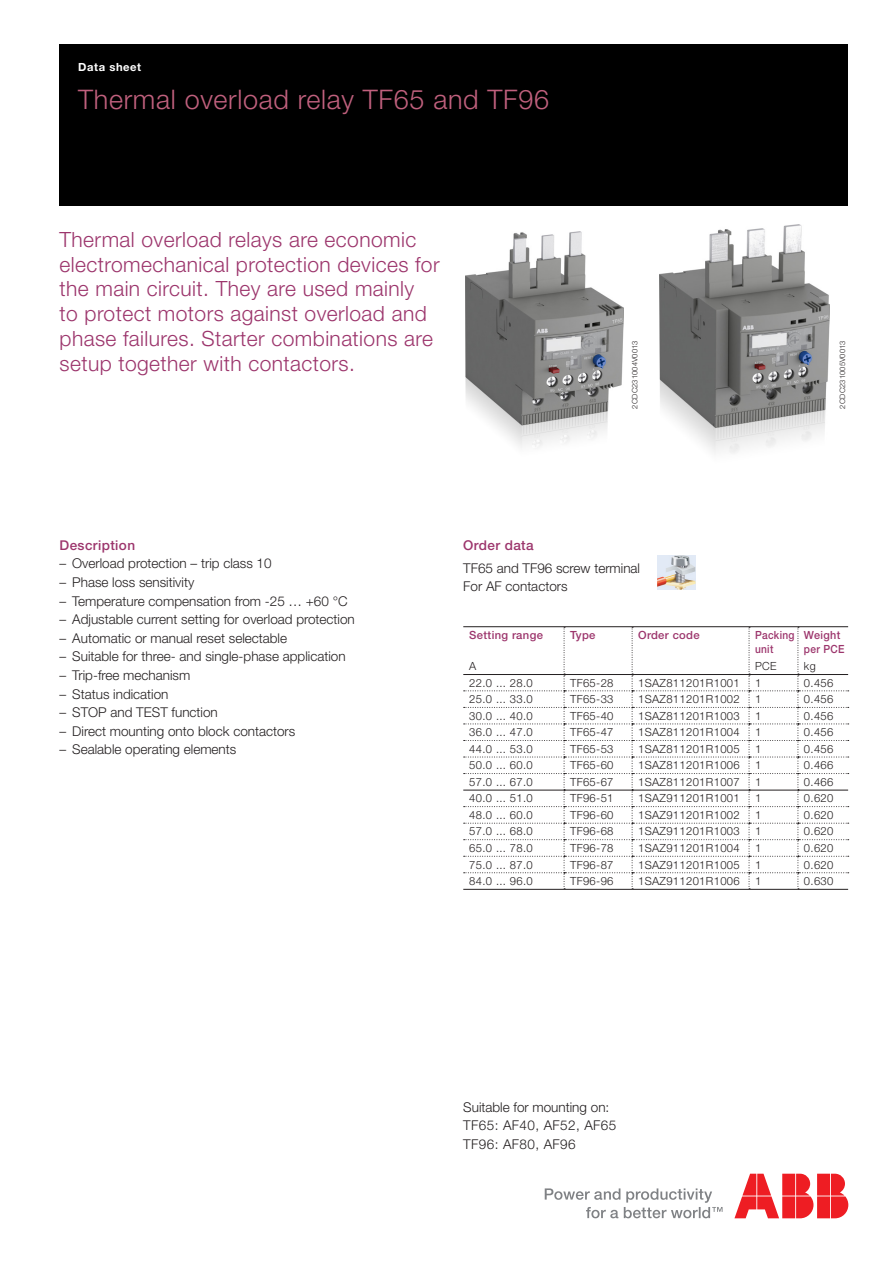
<style>
.page{position:relative;width:893px;height:1263px;background:#fff}
.page>*{position:absolute;margin:0;border:0;box-sizing:border-box;transform-origin:0 0}
.Smaller_cover_title{font:300 27px "Helvetica Neue LT Std";letter-spacing:.025em;color:#c0607d}
.Teaser{font:300 21px/24.8px "Helvetica Neue LT Std";letter-spacing:.02em;color:#9c356c}
.Characteristics_List{font:300 13.5px/18.6px "Helvetica Neue LT Std";color:#231f20}
.Characteristics_List-2{font:300 13.5px/18.6px "Helvetica Neue LT Std";letter-spacing:.03em;color:#231f20}
.Section_Title_Level{font:500 13.5px "Helvetica Neue LT Std";letter-spacing:.03em;color:#9c356c}
.Body{font:300 11.25px "Helvetica Neue LT Std";letter-spacing:.03em;color:#231f20}
.Table_header{font:500 11.25px "Helvetica Neue LT Std";letter-spacing:.03em;color:#9c356c}
.Table_header-2{font:500 11.25px/13.5px "Helvetica Neue LT Std";letter-spacing:.03em;color:#9c356c;scale:.96 1}
.Table_header-3{font:500 11.25px/13.5px "Helvetica Neue LT Std";letter-spacing:.03em;color:#9c356c;scale:.9 1}
.Document_name{font:700 11.25px "Helvetica Neue LT Std";letter-spacing:.05em;color:#fff}
.Table_header_-_unit{font:300 11.25px "Helvetica Neue LT Std";color:#231f20;scale:.96 1}
.Table_header_-_unit-2{font:300 11.25px "Helvetica Neue LT Std";color:#231f20}
.Bildnummer{font:300 7.5px "Helvetica Neue LT Std";letter-spacing:.02em;color:#231f20}
</style>
<div class="page">
<div style="left:60px;top:45px;width:788px;height:161px;background:#000"></div>
<svg style="left:545px;top:1188px;width:177px;height:30px"></svg>
<svg style="left:734px;top:1174px;width:114px;height:44px"></svg>
<img style="left:465px;top:232px;width:158px;height:216px">
<hr style="left:564px;top:626px;width:68px;height:1px;background:#231f20">
<hr style="left:632px;top:626px;width:117px;height:1px;background:#231f20">
<hr style="left:749px;top:626px;width:49px;height:1px;background:#231f20">
<hr style="left:463px;top:626px;width:101px;height:1px;background:#231f20">
<hr style="left:463px;top:674px;width:101px;height:1px;background:#231f20">
<hr style="left:798px;top:626px;width:50px;height:1px;background:#231f20">
<svg style="left:464px;top:627px;width:385px;height:262px"></svg>
<hr style="left:463px;top:790px;width:101px;height:1px;background:#231f20">
<hr style="left:564px;top:790px;width:68px;height:1px;background:#231f20">
<hr style="left:632px;top:790px;width:117px;height:1px;background:#231f20">
<hr style="left:749px;top:790px;width:49px;height:1px;background:#231f20">
<hr style="left:798px;top:790px;width:50px;height:1px;background:#231f20">
<hr style="left:463px;top:889px;width:101px;height:1px;background:#231f20">
<hr style="left:564px;top:889px;width:68px;height:1px;background:#231f20">
<hr style="left:632px;top:889px;width:117px;height:1px;background:#231f20">
<hr style="left:749px;top:889px;width:49px;height:1px;background:#231f20">
<hr style="left:798px;top:889px;width:50px;height:1px;background:#231f20">
<img style="left:657px;top:555px;width:38px;height:35px">
<img style="left:660px;top:224px;width:170px;height:229px">
<p class="Document_name" style="left:78px;top:60px;width:64px">Data sheet</p>
<p class="Smaller_cover_title" style="left:78px;top:83px;width:472px">Thermal overload relay TF65 and TF96</p>
<p class="Teaser" style="left:60px;top:226px;width:382px">Thermal overload relays are economic electromechanical protection devices for the main circuit. They are used mainly<br>to protect motors against overload and phase failures. Starter combinations are setup together with contactors.</p>
<p class="Bildnummer" style="left:630px;top:408px;width:70px;rotate:-90deg">2CDC231004V0013</p>
<p class="Bildnummer" style="left:838px;top:408px;width:70px;rotate:-90deg">2CDC231005V0013</p>
<p class="Section_Title_Level" style="left:60px;top:537px;width:77px">Description</p>
<p class="Characteristics_List" style="left:60px;top:554px;width:214px">– Overload protection – trip class 10</p>
<p class="Characteristics_List" style="left:60px;top:572px;width:136px">– Phase loss sensitivity</p>
<p class="Characteristics_List" style="left:60px;top:591px;width:290px">– Temperature compensation from -25 … +60 °C</p>
<p class="Characteristics_List" style="left:60px;top:610px;width:297px">– Adjustable current setting for overload protection</p>
<p class="Characteristics_List" style="left:60px;top:628px;width:229px">– Automatic or manual reset selectable</p>
<p class="Characteristics_List" style="left:60px;top:647px;width:288px">– Suitable for three- and single-phase application</p>
<p class="Characteristics_List" style="left:60px;top:665px;width:132px">– Trip-free mechanism</p>
<p class="Characteristics_List" style="left:60px;top:684px;width:111px">– Status indication</p>
<p class="Characteristics_List" style="left:60px;top:703px;width:160px">– STOP and TEST function</p>
<p class="Characteristics_List" style="left:60px;top:721px;width:237px">– Direct mounting onto block contactors</p>
<p class="Characteristics_List" style="left:60px;top:740px;width:178px">– Sealable operating elements</p>
<p class="Section_Title_Level" style="left:463px;top:537px;width:72px">Order data</p>
<p class="Characteristics_List" style="left:463px;top:558px;width:178px">TF65 and TF96 screw terminal<br>For AF contactors</p>
<p class="Table_header" style="left:469px;top:628px;width:75px">Setting range</p>
<p class="Table_header_-_unit-2" style="left:469px;top:659px;width:9px">A</p>
<p class="Table_header" style="left:570px;top:628px;width:27px">Type</p>
<p class="Table_header" style="left:638px;top:628px;width:63px">Order code</p>
<p class="Table_header-3" style="left:755px;top:628px;width:45px">Packing unit</p>
<p class="Table_header_-_unit" style="left:755px;top:659px;width:24px">PCE</p>
<p class="Table_header-2" style="left:804px;top:628px;width:44px">Weight per PCE</p>
<p class="Table_header_-_unit" style="left:804px;top:659px;width:14px">kg</p>
<p class="Body" style="left:469px;top:676px;width:65px">22.0 ... 28.0</p>
<p class="Body" style="left:570px;top:676px;width:45px">TF65-28</p>
<p class="Body" style="left:638px;top:676px;width:103px">1SAZ811201R1001</p>
<p class="Body" style="left:755px;top:676px;width:8px">1</p>
<p class="Body" style="left:804px;top:676px;width:31px">0.456</p>
<p class="Body" style="left:469px;top:692px;width:65px">25.0 ... 33.0</p>
<p class="Body" style="left:570px;top:692px;width:45px">TF65-33</p>
<p class="Body" style="left:638px;top:692px;width:103px">1SAZ811201R1002</p>
<p class="Body" style="left:755px;top:692px;width:8px">1</p>
<p class="Body" style="left:804px;top:692px;width:31px">0.456</p>
<p class="Body" style="left:469px;top:709px;width:65px">30.0 ... 40.0</p>
<p class="Body" style="left:570px;top:709px;width:45px">TF65-40</p>
<p class="Body" style="left:638px;top:709px;width:103px">1SAZ811201R1003</p>
<p class="Body" style="left:755px;top:709px;width:8px">1</p>
<p class="Body" style="left:804px;top:709px;width:31px">0.456</p>
<p class="Body" style="left:469px;top:725px;width:65px">36.0 ... 47.0</p>
<p class="Body" style="left:570px;top:725px;width:45px">TF65-47</p>
<p class="Body" style="left:638px;top:725px;width:103px">1SAZ811201R1004</p>
<p class="Body" style="left:755px;top:725px;width:8px">1</p>
<p class="Body" style="left:804px;top:725px;width:31px">0.456</p>
<p class="Body" style="left:469px;top:742px;width:65px">44.0 ... 53.0</p>
<p class="Body" style="left:570px;top:742px;width:45px">TF65-53</p>
<p class="Body" style="left:638px;top:742px;width:103px">1SAZ811201R1005</p>
<p class="Body" style="left:755px;top:742px;width:8px">1</p>
<p class="Body" style="left:804px;top:742px;width:31px">0.456</p>
<p class="Body" style="left:469px;top:758px;width:65px">50.0 ... 60.0</p>
<p class="Body" style="left:570px;top:758px;width:45px">TF65-60</p>
<p class="Body" style="left:638px;top:758px;width:103px">1SAZ811201R1006</p>
<p class="Body" style="left:755px;top:758px;width:8px">1</p>
<p class="Body" style="left:804px;top:758px;width:31px">0.466</p>
<p class="Body" style="left:469px;top:775px;width:65px">57.0 ... 67.0</p>
<p class="Body" style="left:570px;top:775px;width:45px">TF65-67</p>
<p class="Body" style="left:638px;top:775px;width:103px">1SAZ811201R1007</p>
<p class="Body" style="left:755px;top:775px;width:8px">1</p>
<p class="Body" style="left:804px;top:775px;width:31px">0.466</p>
<p class="Body" style="left:469px;top:791px;width:65px">40.0 ... 51.0</p>
<p class="Body" style="left:570px;top:791px;width:45px">TF96-51</p>
<p class="Body" style="left:638px;top:791px;width:103px">1SAZ911201R1001</p>
<p class="Body" style="left:755px;top:791px;width:8px">1</p>
<p class="Body" style="left:804px;top:791px;width:31px">0.620</p>
<p class="Body" style="left:469px;top:808px;width:65px">48.0 ... 60.0</p>
<p class="Body" style="left:570px;top:808px;width:45px">TF96-60</p>
<p class="Body" style="left:638px;top:808px;width:103px">1SAZ911201R1002</p>
<p class="Body" style="left:755px;top:808px;width:8px">1</p>
<p class="Body" style="left:804px;top:808px;width:31px">0.620</p>
<p class="Body" style="left:469px;top:824px;width:65px">57.0 ... 68.0</p>
<p class="Body" style="left:570px;top:824px;width:45px">TF96-68</p>
<p class="Body" style="left:638px;top:824px;width:103px">1SAZ911201R1003</p>
<p class="Body" style="left:755px;top:824px;width:8px">1</p>
<p class="Body" style="left:804px;top:824px;width:31px">0.620</p>
<p class="Body" style="left:469px;top:841px;width:65px">65.0 ... 78.0</p>
<p class="Body" style="left:570px;top:841px;width:45px">TF96-78</p>
<p class="Body" style="left:638px;top:841px;width:103px">1SAZ911201R1004</p>
<p class="Body" style="left:755px;top:841px;width:8px">1</p>
<p class="Body" style="left:804px;top:841px;width:31px">0.620</p>
<p class="Body" style="left:469px;top:858px;width:65px">75.0 ... 87.0</p>
<p class="Body" style="left:570px;top:858px;width:45px">TF96-87</p>
<p class="Body" style="left:638px;top:858px;width:103px">1SAZ911201R1005</p>
<p class="Body" style="left:755px;top:858px;width:8px">1</p>
<p class="Body" style="left:804px;top:858px;width:31px">0.620</p>
<p class="Body" style="left:469px;top:874px;width:65px">84.0 ... 96.0</p>
<p class="Body" style="left:570px;top:874px;width:45px">TF96-96</p>
<p class="Body" style="left:638px;top:874px;width:103px">1SAZ911201R1006</p>
<p class="Body" style="left:755px;top:874px;width:8px">1</p>
<p class="Body" style="left:804px;top:874px;width:31px">0.630</p>
<p class="Characteristics_List-2" style="left:463px;top:1097px;width:155px">Suitable for mounting on:<br>TF65: AF40, AF52, AF65<br>TF96: AF80, AF96</p>
</div>
